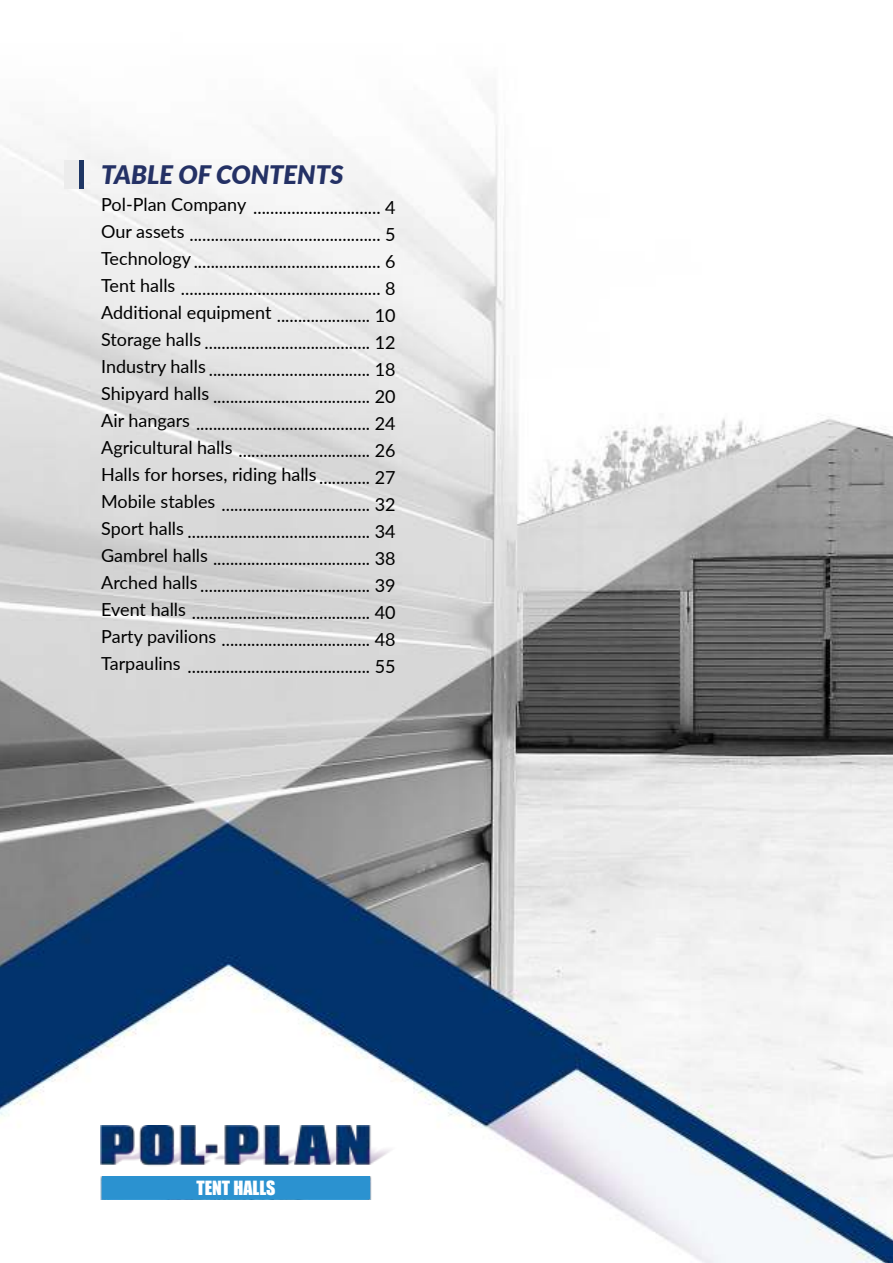
<style>
.page{position:relative;width:893px;height:1263px;background:#fff}
.page>*{position:absolute;margin:0;border:0;box-sizing:border-box;transform-origin:0 0}
.t1{font:italic 900 25.5px "Lato";color:#243165}
.t2{font:18px/27px "Lato";color:#000}
.t3{font:18px "Impact";color:#fff}
</style>
<div class="page">
<img style="left:0;top:102px;width:893px;height:1161px">
<hr style="left:79px;top:161px;width:4px;height:28px;background:#1e3664">
<div style="left:64px;top:161px;width:15px;height:28px;background:#ececec"></div>
<img style="left:101px;top:1126px;width:296px;height:73px">
<div style="left:102px;top:1177px;width:268px;height:22px;background:#2b92d0"></div>
<h1 class="t1" style="left:101px;top:164px;width:244px">TABLE OF CONTENTS</h1>
<p class="t2" style="left:101px;top:192px;width:217px">Pol-Plan Company<br>Our assets<br>Technology<br>Tent halls<br>Additional equipment<br>Storage halls<br>Industry halls<br>Shipyard halls<br>Air hangars<br>Agricultural halls<br>Halls for horses, riding halls<br>Mobile stables<br>Sport halls<br>Gambrel halls<br>Arched halls<br>Event halls<br>Party pavilions<br>Tarpaulins</p>
<p class="t2" style="left:181px;top:195px;width:216px;text-align:right">.............................. 4 ............................................. 5 ............................................ 6 ............................................... 8 ...................... 10 ....................................... 12 ...................................... 18 ..................................... 20 ......................................... 24 ............................... 26<br>............ 27 ................................... 32 ........................................... 34 ..................................... 38 ........................................ 39 .......................................... 40 ................................... 48 ........................................... 55</p>
<p class="t3" style="left:196px;top:1178px;width:81px">TENT HALLS</p>
</div>
